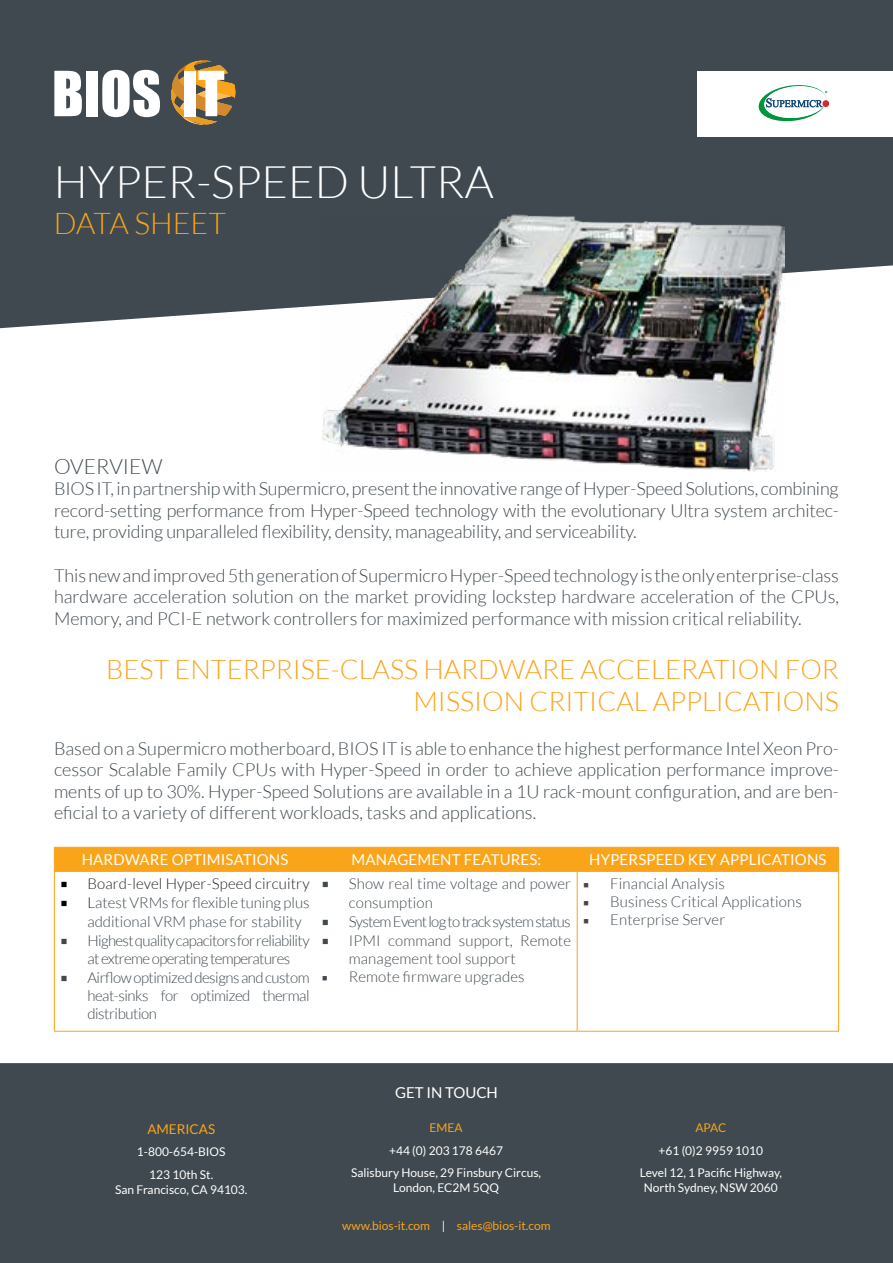
<style>
.page{position:relative;width:893px;height:1263px;background:#fff}
.page>*{position:absolute;margin:0;border:0;box-sizing:border-box;transform-origin:0 0}
.t1{font:57.45px "Impact";color:#fff}
.t2{font:300 45px "Lato";color:#fff}
.t3{font:300 30px "Lato";color:#faa41a}
.t4{font:300 27px/32.4px "Lato";color:#faa41a;text-align:right}
.t5{font:300 21px "Lato";color:#3f494f}
.t6{font:300 18px/21.6px "Lato";color:#3f494f;text-align:justify}
.t7{font:300 15px/18.8px "Lato";color:#3f494f}
.t8{font:15px "Lato";letter-spacing:.01em;color:#fff}
.t9{font:300 15px/18.8px "Lato";letter-spacing:-.04em;color:#3f494f;text-align:center}
.t10{font:300 15px "Lato";letter-spacing:-.05em;color:#3f494f}
.t11{font:300 15px "Lato";letter-spacing:.01em;color:#241f21}
.t12{font:13.5px "Lato";color:#faa41a}
.t13{font:12px/22.5px "Lato";color:#fff;text-align:center}
.t14{font:12px "Lato";color:#faa41a}
.s1{font-family:"Minion Pro";font-weight:600;font-size:18px;color:#000}
.s2{color:#241f21}
.s3{font-family:"Minion Pro";font-weight:600;font-size:18px}
.s4{font-family:"Minion Pro";font-weight:600}
.s5{color:#fff}
</style>
<div class="page">
<div style="left:0;top:0;width:893px;height:328px;background:#3f494f"></div>
<svg style="left:0;top:265px;width:893px;height:64px"></svg>
<div style="left:54px;top:847px;width:785px;height:24px;background:#faa41a"></div>
<hr style="left:54px;top:871px;width:262px;height:1px;background:#faa41a">
<hr style="left:54px;top:872px;width:1px;height:159px;background:#faa41a">
<hr style="left:316px;top:871px;width:261px;height:1px;background:#faa41a">
<hr style="left:577px;top:871px;width:262px;height:1px;background:#faa41a">
<hr style="left:577px;top:872px;width:1px;height:159px;background:#faa41a">
<hr style="left:838px;top:872px;width:1px;height:159px;background:#faa41a">
<hr style="left:54px;top:1031px;width:262px;height:1px;background:#faa41a">
<hr style="left:316px;top:1031px;width:261px;height:1px;background:#faa41a">
<hr style="left:577px;top:1031px;width:262px;height:1px;background:#faa41a">
<div style="left:0;top:1063px;width:893px;height:200px;background:#3f494f"></div>
<svg style="left:171px;top:60px;width:64px;height:65px"></svg>
<img style="left:321px;top:215px;width:464px;height:256px">
<div style="left:697px;top:71px;width:196px;height:65px;background:#fff"></div>
<div style="left:822px;top:100px;width:7px;height:7px;background:#d52a2f;border-radius:50%"></div>
<svg style="left:759px;top:85px;width:69px;height:36px"></svg>
<h1 class="t1" style="left:52px;top:49px;width:174px">BIOS IT</h1>
<h2 class="t2" style="left:54px;top:158px;width:441px">HYPER-SPEED ULTRA</h2>
<h3 class="t3" style="left:54px;top:208px;width:174px">DATA SHEET</h3>
<p class="t5" style="left:54px;top:455px;width:110px">OVERVIEW</p>
<p class="t6" style="left:54px;top:478px;width:786px">BIOS IT, in partnership with Supermicro, present the innovative range of Hyper-Speed Solutions, combining record-setting performance from Hyper-Speed technology with the evolutionary Ultra system architec&shy;ture, providing unparalleled flexibility, density, manageability, and serviceability.</p>
<p class="t6" style="left:54px;top:564px;width:786px">This new and improved 5th generation of Supermicro Hyper-Speed technology is the only enterprise-class hardware acceleration solution on the market providing lockstep hardware acceleration of the CPUs, Memory, and PCI-E network controllers for maximized performance with mission critical reliability.</p>
<h3 class="t4" style="left:106px;top:653px;width:734px">BEST ENTERPRISE-CLASS HARDWARE ACCELERATION FOR<br>MISSION CRITICAL APPLICATIONS</h3>
<p class="t6" style="left:54px;top:737px;width:786px">Based on a Supermicro motherboard, BIOS IT is able to enhance the highest performance Intel Xeon Pro&shy;cessor Scalable Family CPUs with Hyper-Speed in order to achieve application performance improve&shy;ments of up to 30%. Hyper-Speed Solutions are available in a 1U rack-mount configuration, and are ben&shy;eficial to a variety of different workloads, tasks and applications.</p>
<p class="t8" style="left:82px;top:851px;width:208px">HARDWARE OPTIMISATIONS</p>
<p class="t8" style="left:352px;top:851px;width:191px">MANAGEMENT FEATURES:</p>
<p class="t8" style="left:589px;top:851px;width:239px">HYPERSPEED KEY APPLICATIONS</p>
<p class="t11" style="left:60px;top:876px;width:251px"><span class="s1">■</span> Board-level Hyper-Speed circuitry</p>
<p class="t7" style="left:87px;top:893px;width:224px;text-indent:-27px"><span class="s1">■</span> <span class="s2">L</span>atest VRMs for flexible tuning plus additional VRM phase for stability</p>
<p class="t9" style="left:60px;top:931px;width:251px"><span class="s3">■</span> Highest quality capacitors for reliability at extreme operating temperatures</p>
<p class="t7" style="left:87px;top:969px;width:224px;line-height:18px;text-align:justify;text-indent:-27px"><span class="s3">■</span> Airflow optimized designs and custom heat-sinks for optimized thermal distribution</p>
<p class="t7" style="left:349px;top:875px;width:224px;text-indent:-27px"><span class="s3">■</span> Show real time voltage and power consumption</p>
<p class="t10" style="left:322px;top:913px;width:250px"><span class="s3">■</span> System Event log to track system status</p>
<p class="t7" style="left:349px;top:931px;width:224px;text-indent:-27px"><span class="s3">■</span> IPMI command support, Remote management tool support</p>
<p class="t7" style="left:322px;top:968px;width:204px"><span class="s4">■</span> Remote firmware upgrades</p>
<p class="t7" style="left:583px;top:875px;width:143px"><span class="s4">■</span> Financial Analysis</p>
<p class="t7" style="left:583px;top:893px;width:220px"><span class="s4">■</span> Business Critical Applications</p>
<p class="t7" style="left:583px;top:911px;width:144px"><span class="s4">■</span> Enterprise Server</p>
<p class="t12" style="left:147px;top:1121px;width:69px">AMERICAS</p>
<p class="t13" style="left:137px;top:1140px;width:90px">1-800-654-BIOS<br>123 10th St.</p>
<p class="t13" style="left:115px;top:1178px;width:134px">San Francisco, CA 94103.</p>
<p class="t8" style="left:395px;top:1084px;width:104px">GET IN TOUCH</p>
<p class="t14" style="left:429px;top:1121px;width:35px">EMEA</p>
<p class="t13" style="left:351px;top:1139px;width:192px">+44 (0) 203 178 6467<br>Salisbury House, 29 Finsbury Circus,</p>
<p class="t13" style="left:393px;top:1177px;width:107px">London, EC2M 5QQ</p>
<p class="t14" style="left:342px;top:1218px;width:210px">www.bios-it.com <span class="s5">|</span> sales@bios-it.com</p>
<p class="t14" style="left:695px;top:1121px;width:32px">APAC</p>
<p class="t13" style="left:640px;top:1139px;width:144px">+61 (0)2 9959 1010<br>Level 12, 1 Pacific Highway,</p>
<p class="t13" style="left:644px;top:1177px;width:135px">North Sydney, NSW 2060</p>
</div>
